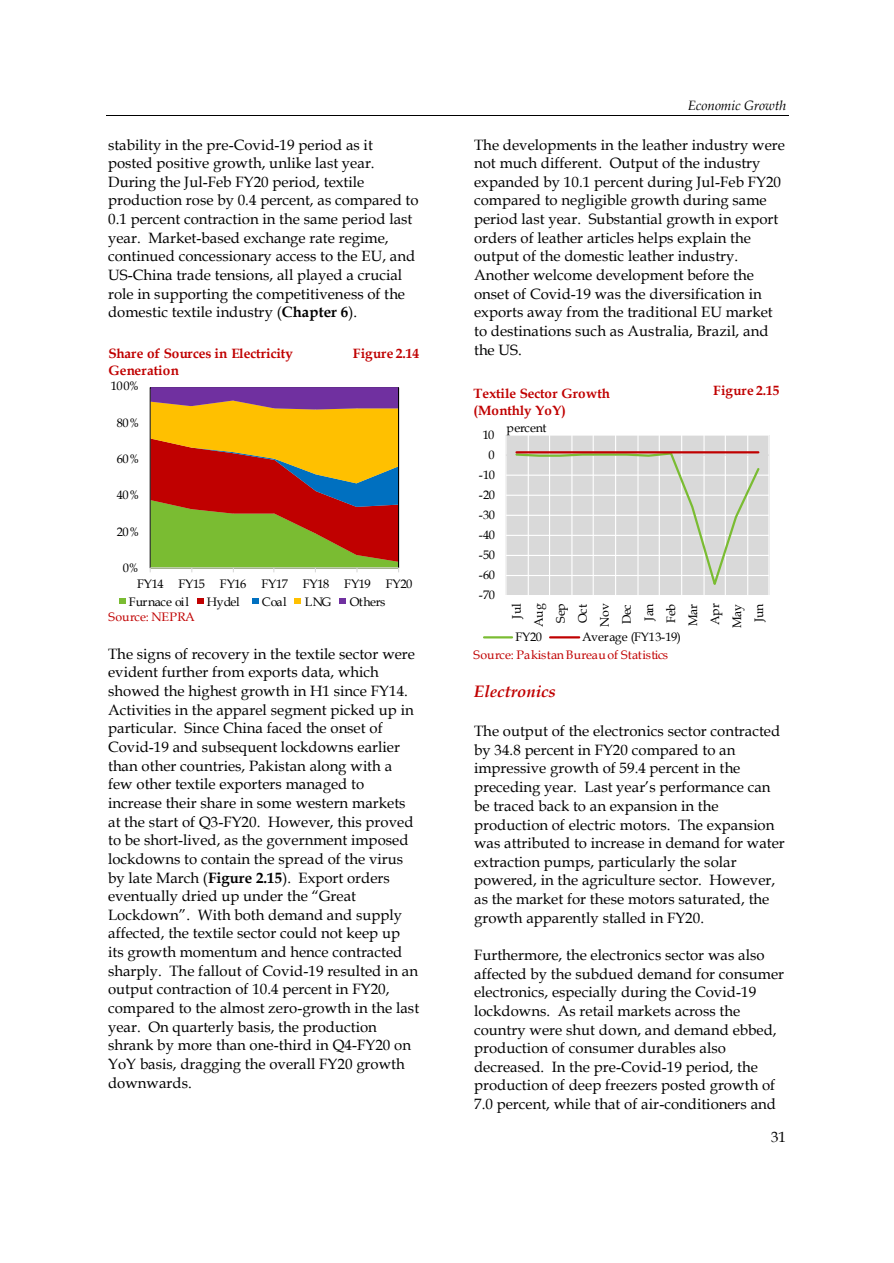
<style>
.page{position:relative;width:894px;height:1263px;background:#fff}
.page>*{position:absolute;margin:0;border:0;box-sizing:border-box;transform-origin:0 0}
.t1{font:italic 700 16.5px "Book Antiqua";color:#c00000}
.t2{font:15px/18.6px "Book Antiqua";color:#000}
.t3{font:700 13.5px/16.8px "Book Antiqua";color:#c00000}
.t4{font:italic 13.5px "Book Antiqua";color:#000}
.t5{font:700 13.35px/16.8px "Book Antiqua";color:#c00000}
.t6{font:12.45px "Book Antiqua";letter-spacing:-.03em;color:#000}
.t7{font:12.3px/22px "Book Antiqua";letter-spacing:-.03em;color:#000;text-align:justify}
.t8{font:12.3px "Book Antiqua";letter-spacing:.01em;color:#c00000}
.t9{font:12.3px/22px "Book Antiqua";letter-spacing:-.005em;color:#000;text-align:center}
.s1{font-weight:700}
</style>
<div class="page">
<hr style="left:106px;top:115px;width:681px;height:1px;background:#000">
<div style="left:505px;top:435px;width:264px;height:160px;background:#d9d9d9"></div>
<hr style="left:505px;top:575px;width:263px;height:1px;background:#fff">
<hr style="left:505px;top:555px;width:263px;height:1px;background:#fff">
<hr style="left:505px;top:535px;width:263px;height:1px;background:#fff">
<hr style="left:505px;top:515px;width:263px;height:1px;background:#fff">
<hr style="left:505px;top:495px;width:263px;height:1px;background:#fff">
<hr style="left:505px;top:474px;width:263px;height:2px;background:#fff">
<hr style="left:505px;top:435px;width:1px;height:160px;background:#fff">
<hr style="left:527px;top:435px;width:1px;height:160px;background:#fff">
<hr style="left:548px;top:435px;width:2px;height:160px;background:#fff">
<hr style="left:571px;top:435px;width:1px;height:160px;background:#fff">
<hr style="left:592px;top:435px;width:1px;height:160px;background:#fff">
<hr style="left:614px;top:435px;width:2px;height:160px;background:#fff">
<hr style="left:637px;top:435px;width:1px;height:160px;background:#fff">
<hr style="left:658px;top:435px;width:1px;height:160px;background:#fff">
<hr style="left:680px;top:435px;width:2px;height:160px;background:#fff">
<hr style="left:703px;top:435px;width:1px;height:160px;background:#fff">
<hr style="left:724px;top:435px;width:1px;height:160px;background:#fff">
<hr style="left:746px;top:435px;width:2px;height:160px;background:#fff">
<hr style="left:768px;top:435px;width:1px;height:160px;background:#fff">
<hr style="left:505px;top:454px;width:263px;height:2px;background:#d9d9d9">
<svg style="left:514px;top:451px;width:247px;height:140px"></svg>
<hr style="left:516px;top:451px;width:242px;height:2px;background:#c00000">
<hr style="left:484px;top:636px;width:28px;height:2px;background:#7abc32">
<hr style="left:550px;top:636px;width:29px;height:2px;background:#c00000">
<svg style="left:150px;top:387px;width:249px;height:185px;background:#b0742c"></svg>
<div style="left:119px;top:598px;width:7px;height:6px;background:#7abc32"></div>
<svg style="left:197px;top:598px;width:6px;height:6px"></svg>
<svg style="left:252px;top:598px;width:6px;height:6px"></svg>
<div style="left:294px;top:598px;width:7px;height:6px;background:#ffc000"></div>
<div style="left:339px;top:598px;width:7px;height:6px;background:#7030a0"></div>
<p class="t2" style="left:108px;top:136px;width:312px">stability in the pre-Covid-19 period as it posted positive growth, unlike last year.<br>During the Jul-Feb FY20 period, textile production rose by 0.4 percent, as compared to 0.1 percent contraction in the same period last year. Market-based exchange rate regime, continued concessionary access to the EU, and US-China trade tensions, all played a crucial role in supporting the competitiveness of the domestic textile industry (<span class="s1">Chapter 6</span>).</p>
<p class="t3" style="left:109px;top:345px;width:186px">Share of Sources in Electricity<br>Generation</p>
<p class="t3" style="left:353px;top:345px;width:68px">Figure 2.14</p>
<p class="t6" style="left:111px;top:379px;width:30px">100%</p>
<p class="t7" style="left:117px;top:412px;width:24px">80%</p>
<p class="t6" style="left:117px;top:451px;width:24px">60%</p>
<p class="t7" style="left:117px;top:484px;width:24px">40%</p>
<p class="t7" style="left:117px;top:521px;width:24px">20%</p>
<p class="t7" style="left:123px;top:557px;width:18px">0%</p>
<p class="t6" style="left:137px;top:576px;width:276px">FY14 FY15 FY16 FY17 FY18 FY19 FY20</p>
<p class="t7" style="left:129px;top:590px;width:62px">Furnace oil</p>
<p class="t7" style="left:207px;top:590px;width:34px">Hydel</p>
<p class="t7" style="left:261px;top:590px;width:27px">Coal</p>
<p class="t7" style="left:305px;top:590px;width:28px">LNG</p>
<p class="t7" style="left:350px;top:590px;width:37px">Others</p>
<p class="t8" style="left:109px;top:609px;width:88px">Source: NEPRA</p>
<p class="t2" style="left:108px;top:644px;width:312px">The signs of recovery in the textile sector were evident further from exports data, which showed the highest growth in H1 since FY14.<br>Activities in the apparel segment picked up in particular. Since China faced the onset of Covid-19 and subsequent lockdowns earlier than other countries, Pakistan along with a few other textile exporters managed to increase their share in some western markets at the start of Q3-FY20. However, this proved to be short-lived, as the government imposed lockdowns to contain the spread of the virus by late March (<span class="s1">Figure 2.15</span>). Export orders eventually dried up under the “Great Lockdown”. With both demand and supply affected, the textile sector could not keep up its growth momentum and hence contracted sharply. The fallout of Covid-19 resulted in an output contraction of 10.4 percent in FY20, compared to the almost zero-growth in the last year. On quarterly basis, the production shrank by more than one-third in Q4-FY20 on YoY basis, dragging the overall FY20 growth downwards.</p>
<p class="t4" style="left:687px;top:97px;width:100px">Economic Growth</p>
<p class="t2" style="left:474px;top:136px;width:312px">The developments in the leather industry were not much different. Output of the industry expanded by 10.1 percent during Jul-Feb FY20 compared to negligible growth during same period last year. Substantial growth in export orders of leather articles helps explain the output of the domestic leather industry.<br>Another welcome development before the onset of Covid-19 was the diversification in exports away from the traditional EU market to destinations such as Australia, Brazil, and the US.</p>
<p class="t5" style="left:473px;top:385px;width:138px">Textile Sector Growth (Monthly YoY)</p>
<p class="t7" style="left:482px;top:424px;width:13px">10</p>
<p class="t7" style="left:488px;top:444px;width:8px">0</p>
<p class="t7" style="left:478px;top:464px;width:18px">-10</p>
<p class="t7" style="left:478px;top:484px;width:18px">-20</p>
<p class="t7" style="left:478px;top:504px;width:18px">-30</p>
<p class="t7" style="left:478px;top:524px;width:18px">-40</p>
<p class="t7" style="left:478px;top:544px;width:18px">-50</p>
<p class="t7" style="left:478px;top:564px;width:18px">-60</p>
<p class="t7" style="left:478px;top:584px;width:18px">-70</p>
<p class="t7" style="left:506px;top:416px;width:42px">percent</p>
<p class="t5" style="left:713px;top:382px;width:68px">Figure 2.15</p>
<p class="t6" style="left:509px;top:618px;width:16px;rotate:-90deg">Jul</p>
<p class="t9" style="left:527px;top:627px;width:25px;rotate:-90deg">Aug<br>Sep<br>Oct</p>
<p class="t6" style="left:597px;top:627px;width:25px;rotate:-90deg">Nov</p>
<p class="t7" style="left:615px;top:624px;width:22px;rotate:-90deg">Dec Jan Feb</p>
<p class="t6" style="left:685px;top:626px;width:23px;rotate:-90deg">Mar</p>
<p class="t7" style="left:704px;top:628px;width:26px;text-align:center;rotate:-90deg">Apr<br>May<br>Jun</p>
<p class="t7" style="left:515px;top:626px;width:28px">FY20</p>
<p class="t7" style="left:582px;top:626px;width:100px">Average (FY13-19)</p>
<p class="t8" style="left:473px;top:647px;width:196px">Source: Pakistan Bureau of Statistics</p>
<p class="t1" style="left:474px;top:682px;width:83px">Electronics</p>
<p class="t2" style="left:474px;top:722px;width:312px">The output of the electronics sector contracted by 34.8 percent in FY20 compared to an impressive growth of 59.4 percent in the preceding year. Last year’s performance can be traced back to an expansion in the production of electric motors. The expansion was attributed to increase in demand for water extraction pumps, particularly the solar powered, in the agriculture sector. However, as the market for these motors saturated, the growth apparently stalled in FY20.</p>
<p class="t2" style="left:474px;top:946px;width:311px">Furthermore, the electronics sector was also affected by the subdued demand for consumer electronics, especially during the Covid-19 lockdowns. As retail markets across the country were shut down, and demand ebbed, production of consumer durables also decreased. In the pre-Covid-19 period, the production of deep freezers posted growth of 7.0 percent, while that of air-conditioners and</p>
<p class="t2" style="left:770px;top:1128px;width:17px">31</p>
</div>
